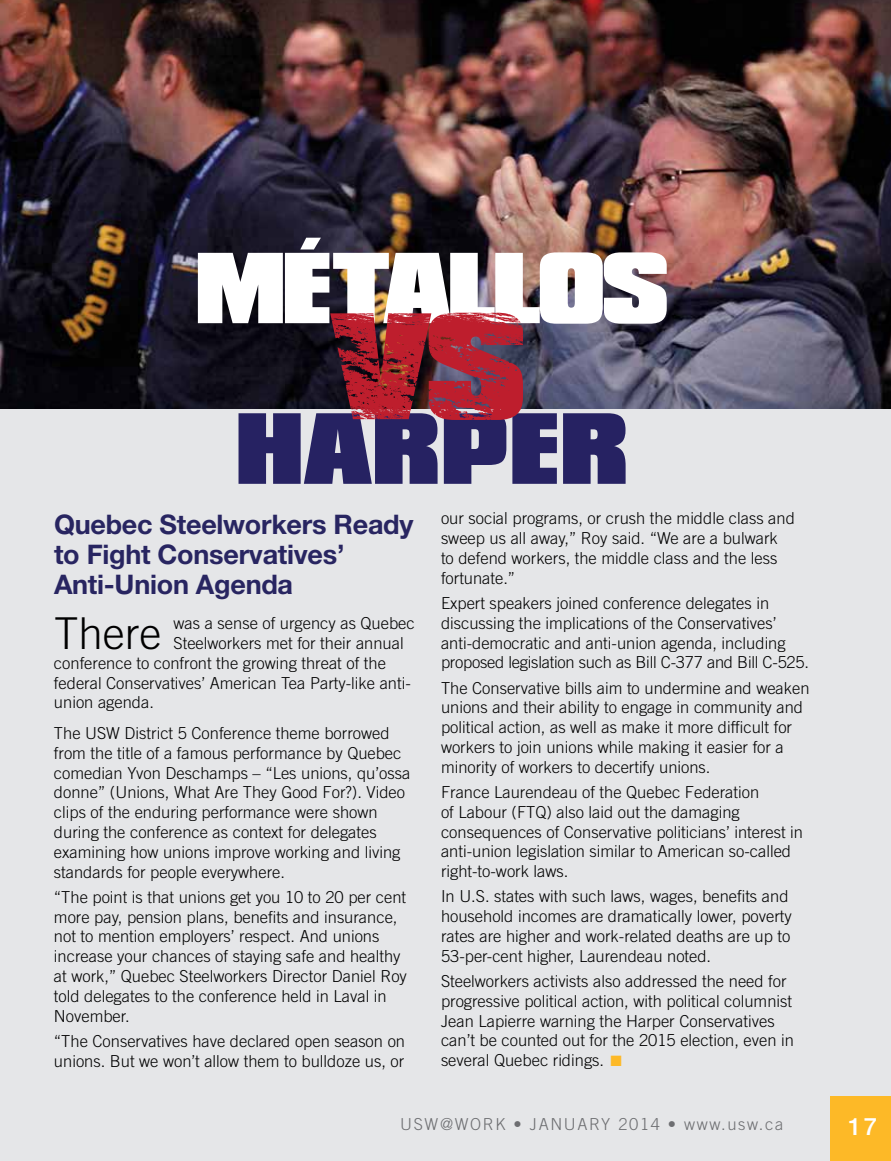
<style>
.page{position:relative;width:891px;height:1161px;background:#fff}
.page>*{position:absolute;margin:0;border:0;box-sizing:border-box;transform-origin:0 0}
.t1{font:900 86.85px "Compacta BT";color:#262262}
.t2{font:900 86.7px "Compacta BT";letter-spacing:-.05em;color:#fff}
.t3{font:300 43.95px "Trade Gothic LT Std";color:#000}
.t4{font:700 27px/30px "Helvetica Neue";letter-spacing:-.01em;color:#282561}
.t5{font:500 24px "Helvetica Neue LT Std";color:#fff}
.t6{font:300 16.5px/19.8px "Trade Gothic LT Std";color:#000}
.t7{font:300 16.5px "Trade Gothic LT Std";letter-spacing:.1em;color:#6d6e71}
.s1{color:#fdb927}
</style>
<div class="page">
<div style="left:0;top:408px;width:891px;height:753px;background:#e5e6e8"></div>
<img style="left:0;top:0;width:891px;height:408px">
<div style="left:830px;top:1096px;width:61px;height:65px;background:#fdb927"></div>
<img style="left:330px;top:313px;width:193px;height:107px">
<h2 class="t2" style="left:195px;top:236px;width:476px">MÉTALLOS</h2>
<h1 class="t1" style="left:235px;top:396px;width:395px">HARPER</h1>
<h3 class="t4" style="left:54px;top:508px;width:361px">Quebec Steelworkers Ready to Fight Conservatives’<br>Anti-Union Agenda</h3>
<p class="t6" style="left:441px;top:508px;width:355px">our social programs, or crush the middle class and sweep us all away,” Roy said. “We are a bulwark<br>to defend workers, the middle class and the less fortunate.”</p>
<p class="t6" style="left:441px;top:593px;width:370px">Expert speakers joined conference delegates in discussing the implications of the Conservatives’ anti-democratic and anti-union agenda, including proposed legislation such as Bill C-377 and Bill C-525.</p>
<p class="t6" style="left:441px;top:678px;width:370px">The Conservative bills aim to undermine and weaken unions and their ability to engage in community and political action, as well as make it more difficult for workers to join unions while making it easier for a minority of workers to decertify unions.</p>
<p class="t6" style="left:441px;top:782px;width:364px">France Laurendeau of the Quebec Federation<br>of Labour (FTQ) also laid out the damaging consequences of Conservative politicians’ interest in anti-union legislation similar to American so-called right-to-work laws.</p>
<p class="t6" style="left:441px;top:886px;width:352px">I n U.S. states with such laws, wages, benefits and household incomes are dramatically lower, poverty rates are higher and work-related deaths are up to 53-per-cent higher, Laurendeau noted.</p>
<p class="t6" style="left:441px;top:971px;width:355px">Steelworkers activists also addressed the need for progressive political action, with political columnist Jean Lapierre warning the Harper Conservatives can’t be counted out for the 2015 election, even in several Quebec ridings. <span class="s1">■</span></p>
<h3 class="t3" style="left:54px;top:607px;width:109px">There</h3>
<p class="t6" style="left:174px;top:613px;width:243px">was a sense of urgency as Quebec</p>
<p class="t6" style="left:174px;top:633px;width:232px">Steelworkers met for their annual</p>
<p class="t6" style="left:54px;top:653px;width:333px">conference to confront the growing threat of the</p>
<p class="t6" style="left:54px;top:673px;width:358px">federal Conservatives’ American Tea Party-like anti-</p>
<p class="t6" style="left:54px;top:692px;width:101px">union agenda.</p>
<p class="t6" style="left:54px;top:723px;width:358px">The USW District 5 Conference theme borrowed from the title of a famous performance by Quebec comedian Yvon Deschamps – “Les unions, qu’ossa donne” (Unions, What Are They Good For?). Video clips of the enduring performance were shown during the conference as context for delegates examining how unions improve working and living standards for people everywhere.</p>
<p class="t6" style="left:54px;top:887px;width:354px">“The point is that unions get you 10 to 20 per cent more pay, pension plans, benefits and insurance, not to mention employers’ respect. And unions increase your chances of staying safe and healthy at work,” Quebec Steelworkers Director Daniel Roy told delegates to the conference held in Laval in November.</p>
<p class="t6" style="left:54px;top:1031px;width:353px">“The Conservatives have declared open season on unions. But we won’t allow them to bulldoze us, or</p>
<p class="t7" style="left:400px;top:1114px;width:152px">USW@WORK • Janua</p>
<p class="t7" style="left:589px;top:1114px;width:196px">ry 2014 • www.usw.ca</p>
<h3 class="t5" style="left:848px;top:1112px;width:31px">17</h3>
</div>
